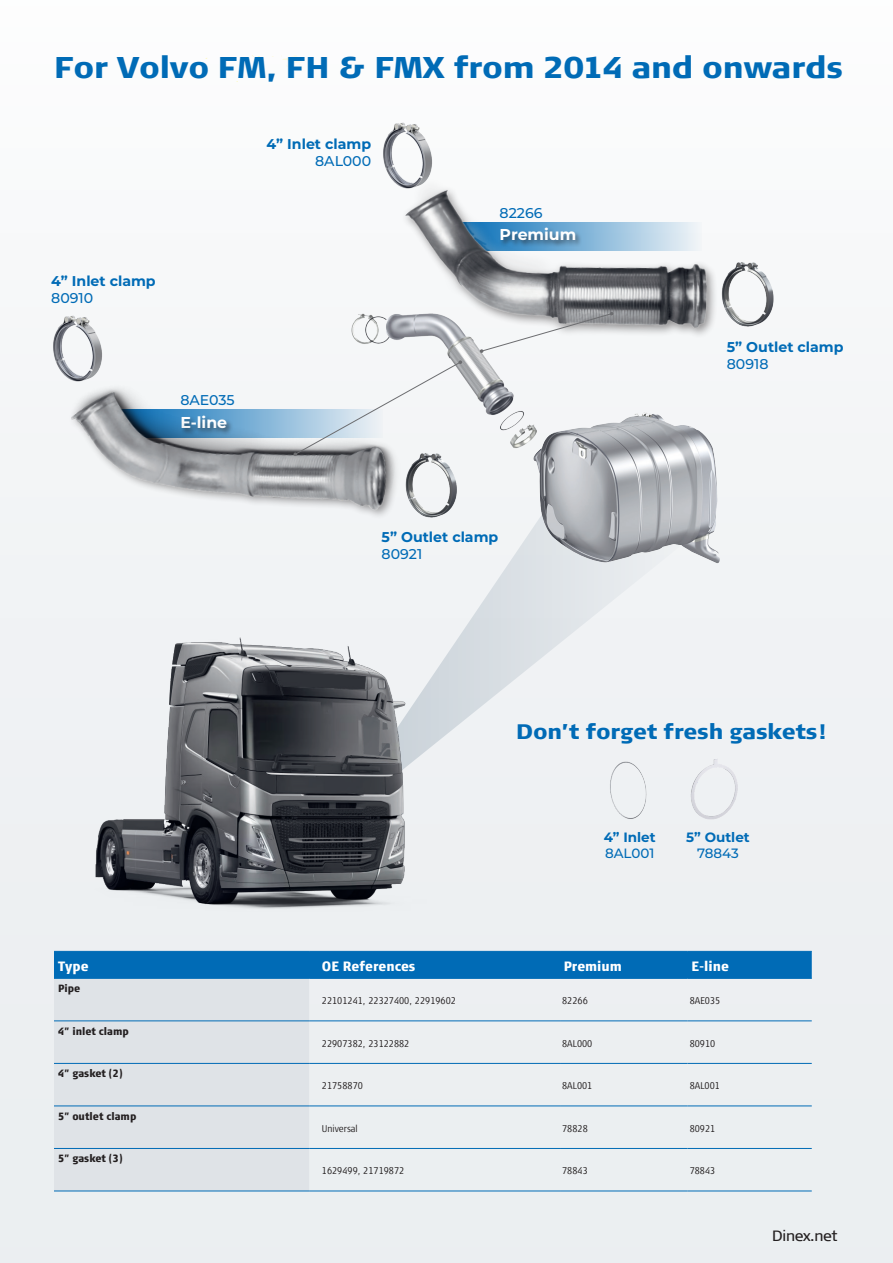
<style>
.page{position:relative;width:893px;height:1263px;background:#fff}
.page>*{position:absolute;margin:0;border:0;box-sizing:border-box;transform-origin:0 0}
.t1{font:900 30px "Signa Column";letter-spacing:-.01em;color:#006bb6}
.t2{font:900 21px "Signa Column";letter-spacing:-.01em;color:#006bb6}
.t3{font:700 15.75px "Montserrat";color:#fff}
.t4{font:14.85px "Signa Normal";letter-spacing:-.025em;color:#231f20}
.t5{font:700 14.1px "Montserrat";color:#006bb6}
.t6{font:500 14.1px "Montserrat";color:#006bb6}
.t7{font:900 13.5px "Signa Cond Column";color:#fff}
.t8{font:700 13.5px/16.2px "Montserrat";color:#006bb6;text-align:center}
.t9{font:900 10.5px "Signa Cond Column";color:#231f20}
.t10{font:300 9.75px "Signa Cond Column";color:#231f20}
.s1{font-weight:500}
</style>
<div class="page">
<div style="left:0;top:0;width:893px;height:1263px;background:linear-gradient(to right,#f5f7f8,#eef1f3)"></div>
<svg style="left:252px;top:55px;width:8px;height:2px"></svg>
<svg style="left:281px;top:55px;width:23px;height:13px"></svg>
<div style="left:54px;top:952px;width:758px;height:26px;background:#006bb6"></div>
<div style="left:54px;top:979px;width:255px;height:212px;background:#dfe3e7"></div>
<hr style="left:54px;top:951px;width:255px;height:1px;background:#006bb6">
<hr style="left:309px;top:951px;width:251px;height:1px;background:#006bb6">
<hr style="left:560px;top:951px;width:128px;height:1px;background:#006bb6">
<hr style="left:688px;top:951px;width:124px;height:1px;background:#006bb6">
<hr style="left:54px;top:978px;width:255px;height:1px;background:#006bb6">
<hr style="left:309px;top:978px;width:251px;height:1px;background:#006bb6">
<hr style="left:560px;top:978px;width:128px;height:1px;background:#006bb6">
<hr style="left:688px;top:978px;width:124px;height:1px;background:#006bb6">
<hr style="left:309px;top:1106px;width:251px;height:1px;background:#006bb6">
<hr style="left:560px;top:1106px;width:128px;height:1px;background:#006bb6">
<hr style="left:688px;top:1106px;width:124px;height:1px;background:#006bb6">
<hr style="left:54px;top:1021px;width:255px;height:1px;background:#006bb6">
<hr style="left:309px;top:1021px;width:251px;height:1px;background:#006bb6">
<hr style="left:560px;top:1021px;width:128px;height:1px;background:#006bb6">
<hr style="left:688px;top:1021px;width:124px;height:1px;background:#006bb6">
<hr style="left:309px;top:1148px;width:251px;height:1px;background:#006bb6">
<hr style="left:560px;top:1148px;width:128px;height:1px;background:#006bb6">
<hr style="left:688px;top:1148px;width:124px;height:1px;background:#006bb6">
<hr style="left:54px;top:1063px;width:255px;height:1px;background:#006bb6">
<hr style="left:309px;top:1063px;width:251px;height:1px;background:#006bb6">
<hr style="left:560px;top:1063px;width:128px;height:1px;background:#006bb6">
<hr style="left:688px;top:1063px;width:124px;height:1px;background:#006bb6">
<hr style="left:54px;top:1106px;width:255px;height:1px;background:#006bb6">
<hr style="left:54px;top:1148px;width:255px;height:1px;background:#006bb6">
<hr style="left:54px;top:1191px;width:255px;height:1px;background:#006bb6">
<hr style="left:309px;top:1191px;width:251px;height:1px;background:#006bb6">
<hr style="left:560px;top:1191px;width:128px;height:1px;background:#006bb6">
<hr style="left:688px;top:1191px;width:124px;height:1px;background:#006bb6">
<img style="left:688px;top:756px;width:61px;height:65px">
<img style="left:600px;top:794px;width:55px;height:26px">
<svg style="left:408px;top:594px;width:294px;height:200px;fill:#eff2f4"></svg>
<img style="left:14px;top:603px;width:440px;height:315px">
<img style="left:328px;top:310px;width:412px;height:284px">
<img style="left:387px;top:143px;width:360px;height:233px">
<img style="left:371px;top:120px;width:74px;height:73px">
<img style="left:408px;top:449px;width:72px;height:72px">
<img style="left:714px;top:258px;width:83px;height:72px">
<img style="left:26px;top:335px;width:382px;height:273px">
<img style="left:41px;top:313px;width:74px;height:73px">
<svg style="left:293px;top:360px;width:169px;height:96px"></svg>
<svg style="left:480px;top:312px;width:134px;height:41px"></svg>
<p class="t1" style="left:54px;top:48px;width:790px">For Volvo FM, FH &amp; FMX from 2014 and onwards</p>
<p class="t5" style="left:267px;top:134px;width:106px">4” Inlet clamp</p>
<p class="t6" style="left:315px;top:151px;width:57px">8AL000</p>
<p class="t5" style="left:51px;top:271px;width:106px">4” Inlet clamp</p>
<p class="t6" style="left:51px;top:288px;width:43px">80910</p>
<p class="t6" style="left:181px;top:390px;width:56px">8AE035</p>
<p class="t3" style="left:181px;top:411px;width:48px">E-line</p>
<p class="t6" style="left:500px;top:203px;width:44px">82266</p>
<p class="t3" style="left:500px;top:223px;width:78px">Premium</p>
<p class="t5" style="left:382px;top:527px;width:118px">5” Outlet clamp</p>
<p class="t6" style="left:382px;top:545px;width:42px">80921</p>
<p class="t5" style="left:727px;top:337px;width:118px">5” Outlet clamp</p>
<p class="t6" style="left:727px;top:354px;width:43px">80918</p>
<p class="t2" style="left:516px;top:718px;width:311px">Don’t forget fresh gaskets!</p>
<p class="t8" style="left:604px;top:828px;width:53px;text-align:left">4” Inlet<br><span class="s1">8AL001</span></p>
<p class="t8" style="left:686px;top:828px;width:65px">5” Outlet<br><span class="s1">78843</span></p>
<p class="t7" style="left:58px;top:958px;width:32px">Type</p>
<p class="t7" style="left:322px;top:958px;width:95px">OE References</p>
<p class="t7" style="left:564px;top:958px;width:60px">Premium</p>
<p class="t7" style="left:691px;top:958px;width:39px">E-line</p>
<p class="t9" style="left:58px;top:982px;width:24px">Pipe</p>
<p class="t10" style="left:322px;top:995px;width:136px">22101241, 22327400, 22919602</p>
<p class="t10" style="left:562px;top:995px;width:27px">82266</p>
<p class="t10" style="left:690px;top:995px;width:32px">8AE035</p>
<p class="t9" style="left:58px;top:1024px;width:72px">4” inlet clamp</p>
<p class="t10" style="left:322px;top:1038px;width:89px">22907382, 23122882</p>
<p class="t10" style="left:562px;top:1038px;width:32px">8AL000</p>
<p class="t10" style="left:690px;top:1038px;width:27px">80910</p>
<p class="t9" style="left:58px;top:1067px;width:66px">4” gasket (2)</p>
<p class="t10" style="left:322px;top:1080px;width:43px">21758870</p>
<p class="t10" style="left:562px;top:1080px;width:32px">8AL001</p>
<p class="t10" style="left:690px;top:1080px;width:32px">8AL001</p>
<p class="t9" style="left:58px;top:1109px;width:80px">5” outlet clamp</p>
<p class="t10" style="left:322px;top:1123px;width:37px">Universal</p>
<p class="t10" style="left:562px;top:1123px;width:27px">78828</p>
<p class="t10" style="left:690px;top:1123px;width:27px">80921</p>
<p class="t9" style="left:58px;top:1152px;width:66px">5” gasket (3)</p>
<p class="t10" style="left:322px;top:1166px;width:84px">1629499, 21719872</p>
<p class="t10" style="left:562px;top:1166px;width:27px">78843</p>
<p class="t10" style="left:690px;top:1166px;width:27px">78843</p>
<p class="t4" style="left:772px;top:1227px;width:67px">Dinex.net</p>
</div>
